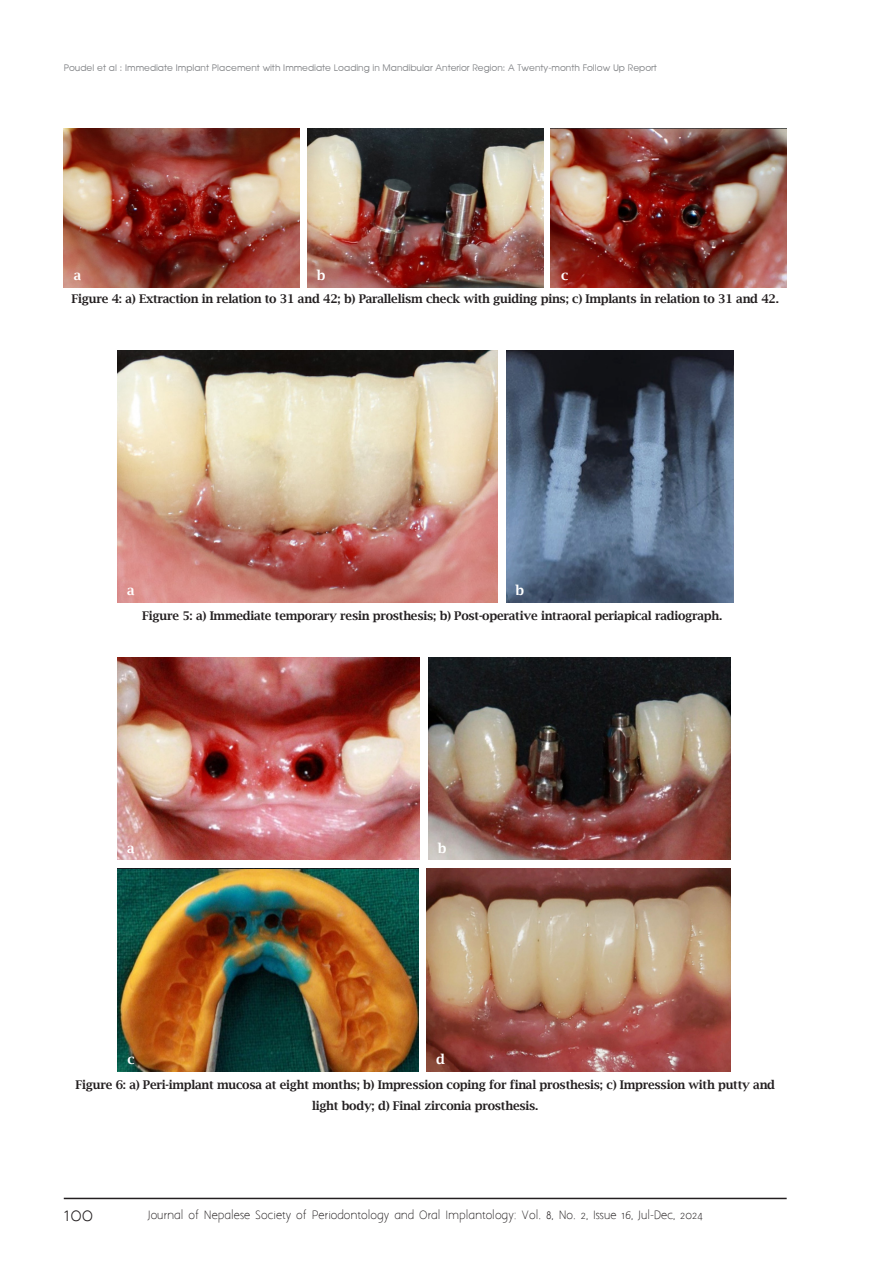
<style>
.page{position:relative;width:893px;height:1263px;background:#fff}
.page>*{position:absolute;margin:0;border:0;box-sizing:border-box;transform-origin:0 0}
.t1{font:18px "Aaargh Normal";color:#231f20}
.t2{font:600 13.5px "Lucida Bright";color:#fff}
.t3{font:600 12px/21px "Lucida Bright";letter-spacing:-.02em;color:#231f20;text-align:center}
.t4{font:10.5px "Aaargh Normal";color:#231f20}
.t5{font:9px "Advance Normal";color:#808285}
</style>
<div class="page">
<hr style="left:64px;top:1198px;width:723px;height:1px;background:#231f20">
<img style="left:117px;top:658px;width:303px;height:202px">
<img style="left:428px;top:658px;width:303px;height:202px">
<img style="left:117px;top:868px;width:301px;height:203px">
<img style="left:427px;top:868px;width:304px;height:203px">
<img style="left:117px;top:350px;width:381px;height:253px">
<img style="left:506px;top:350px;width:227px;height:253px">
<img style="left:64px;top:128px;width:236px;height:159px">
<img style="left:307px;top:128px;width:236px;height:159px">
<img style="left:551px;top:128px;width:236px;height:159px">
<p class="t5" style="left:64px;top:62px;width:595px">Poudel et al : Immediate Implant Placement with Immediate Loading in Mandibular Anterior Region: A Twenty-month Follow Up Report</p>
<p class="t2" style="left:317px;top:267px;width:10px">b</p>
<p class="t2" style="left:561px;top:267px;width:9px">c</p>
<p class="t3" style="left:71px;top:288px;width:709px">Figure 4: a) Extraction in relation to 31 and 42; b) Parallelism check with guiding pins; c) Implants in relation to 31 and 42.</p>
<p class="t2" style="left:74px;top:267px;width:9px">a</p>
<p class="t2" style="left:127px;top:583px;width:9px">a</p>
<p class="t2" style="left:516px;top:583px;width:10px">b</p>
<p class="t3" style="left:142px;top:605px;width:582px">Figure 5: a) Immediate temporary resin prosthesis; b) Post-operative intraoral periapical radiograph.</p>
<p class="t2" style="left:127px;top:840px;width:9px">a</p>
<p class="t2" style="left:127px;top:1051px;width:9px">c</p>
<p class="t2" style="left:438px;top:840px;width:10px">b</p>
<p class="t2" style="left:436px;top:1051px;width:10px">d</p>
<p class="t3" style="left:75px;top:1074px;width:701px">Figure 6: a) Peri-implant mucosa at eight months; b) Impression coping for final prosthesis; c) Impression with putty and light body; d) Final zirconia prosthesis.</p>
<h1 class="t1" style="left:64px;top:1204px;width:31px">100</h1>
<p class="t4" style="left:148px;top:1209px;width:556px">Journal of Nepalese Society of Periodontology and Oral Implantology: Vol. 8, No. 2, Issue 16, Jul-Dec, 2024</p>
</div>
